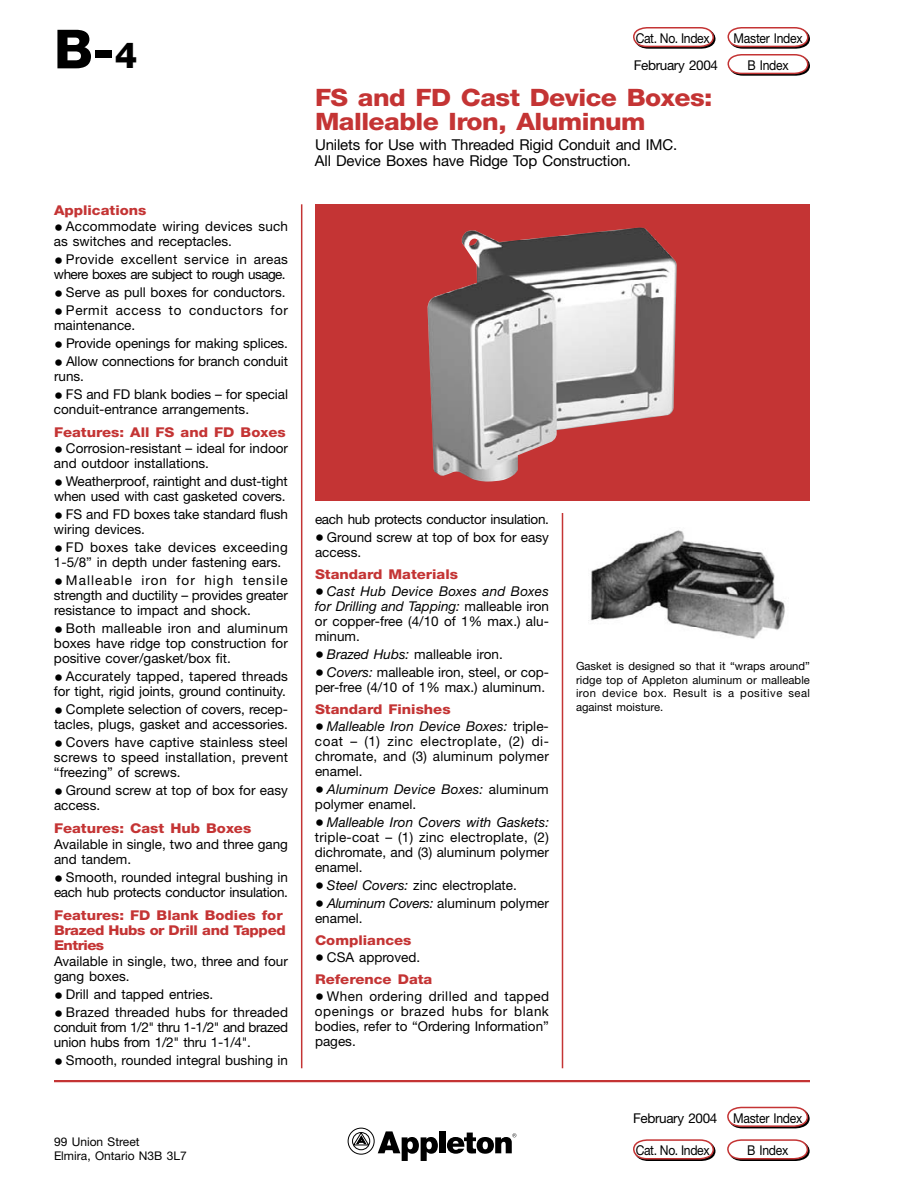
<style>
.page{position:relative;width:918px;height:1188px;background:#fff}
.page>*{position:absolute;margin:0;border:0;box-sizing:border-box;transform-origin:0 0}
.t1{font:800 54px "Helvetica Neue";color:#000}
.t2{font:800 24px/24px "Helvetica Neue";letter-spacing:-.02em;color:#c43434;scale:1.1 1}
.t3{font:15px/15.8px "Helvetica Neue";letter-spacing:-.01em;color:#000}
.t4{font:13.5px/15px "Helvetica Neue";color:#000}
.t5{font:800 13.5px/22.5px "Helvetica Neue";color:#c43434;scale:1.1 1}
.t6{font:13.5px/15px "Helvetica Neue";letter-spacing:-.02em;color:#000}
.t7{font:13.5px/15px "Helvetica Neue";letter-spacing:.025em;color:#000}
.t8{font:800 13.5px/15px "Helvetica Neue";letter-spacing:-.02em;color:#c43434;scale:1.1 1}
.t9{font:13.5px/15px "Helvetica Neue";letter-spacing:.045em;color:#000}
.t10{font:13.5px/27px "Helvetica Neue";letter-spacing:-.02em;color:#000;text-align:center;scale:.9 1}
.t11{font:13.5px "Helvetica Neue";letter-spacing:-.025em;color:#000}
.t12{font:13.5px "Helvetica Neue";letter-spacing:-.03em;color:#000;scale:.9 1}
.t13{font:13.5px "Helvetica Neue";color:#000;scale:.9 1}
.t14{font:12px/13.5px "Helvetica Neue";color:#000}
.t15{font:11.25px/13.5px "Helvetica Neue";letter-spacing:.04em;color:#000;text-align:justify}
.s1{font-size:36px}
.s2{font-size:18px}
.s3{font-style:italic}
.s4{font-weight:400;font-size:18px;color:#000}
.s5{font-weight:400;color:#000}
</style>
<div class="page">
<div style="left:439px;top:1131px;width:7px;height:22px;background:#000"></div>
<svg style="left:447px;top:1133px;width:69px;height:21px"></svg>
<svg style="left:348px;top:1128px;width:90px;height:33px"></svg>
<hr style="left:54px;top:1080px;width:756px;height:2px;background:#c43434">
<svg style="left:727px;top:27px;width:83px;height:48px"></svg>
<svg style="left:633px;top:27px;width:83px;height:21px"></svg>
<svg style="left:633px;top:1139px;width:83px;height:21px"></svg>
<svg style="left:727px;top:1106px;width:83px;height:22px"></svg>
<svg style="left:727px;top:1139px;width:83px;height:21px"></svg>
<hr style="left:562px;top:513px;width:1px;height:555px;background:#c43434">
<hr style="left:301px;top:204px;width:1px;height:864px;background:#c43434">
<div style="left:315px;top:204px;width:495px;height:297px;background:#c43434"></div>
<img style="left:428px;top:228px;width:249px;height:254px">
<img style="left:590px;top:530px;width:195px;height:109px">
<h1 class="t1" style="left:54px;top:17px;width:85px">B-<span class="s1">4</span></h1>
<p class="t5" style="left:54px;top:199px;width:86px">Applications</p>
<p class="t4" style="left:54px;top:219px;width:236px"><span class="s2">•</span> Accommodate wiring devices such as switches and receptacles.</p>
<p class="t4" style="left:54px;top:252px;width:236px"><span class="s2">•</span> Provide excellent service in areas where boxes are subject to rough usage.</p>
<p class="t4" style="left:54px;top:285px;width:233px"><span class="s2">•</span> Serve as pull boxes for conductors.</p>
<p class="t9" style="left:54px;top:303px;width:235px"><span class="s2">•</span> Permit access to conductors for maintenance.</p>
<p class="t4" style="left:54px;top:336px;width:235px"><span class="s2">•</span> Provide openings for making splices.</p>
<p class="t4" style="left:54px;top:354px;width:236px"><span class="s2">•</span> Allow connections for branch conduit runs.</p>
<p class="t4" style="left:54px;top:387px;width:236px"><span class="s2">•</span> FS and FD blank bodies – for special conduit-entrance arrangements.</p>
<p class="t5" style="left:54px;top:421px;width:212px">Features: All FS and FD Boxes</p>
<p class="t4" style="left:54px;top:441px;width:236px"><span class="s2">•</span> Corrosion-resistant – ideal for indoor and outdoor installations.</p>
<p class="t4" style="left:54px;top:474px;width:235px"><span class="s2">•</span> Weatherproof, raintight and dust-tight when used with cast gasketed covers.</p>
<p class="t4" style="left:54px;top:507px;width:236px"><span class="s2">•</span> FS and FD boxes take standard flush wiring devices.</p>
<p class="t7" style="left:54px;top:540px;width:235px"><span class="s2">•</span> FD boxes take devices exceeding<br>1-5/8” in depth under fastening ears.</p>
<p class="t4" style="left:54px;top:573px;width:235px;text-align:justify"><span class="s2">•</span> Malleable iron for high tensile strength and ductility – provides greater resistance to impact and shock.</p>
<p class="t4" style="left:54px;top:621px;width:235px;text-align:justify"><span class="s2">•</span> Both malleable iron and aluminum boxes have ridge top construction for positive cover/gasket/box fit.</p>
<p class="t4" style="left:54px;top:669px;width:236px"><span class="s2">•</span> Accurately tapped, tapered threads for tight, rigid joints, ground continuity.</p>
<p class="t4" style="left:54px;top:702px;width:236px"><span class="s2">•</span> Complete selection of covers, recep&shy;tacles, plugs, gasket and accessories.</p>
<p class="t4" style="left:54px;top:735px;width:236px;text-align:justify"><span class="s2">•</span> Covers have captive stainless steel screws to speed installation, prevent “freezing” of screws.</p>
<p class="t4" style="left:54px;top:783px;width:235px"><span class="s2">•</span> Ground screw at top of box for easy access.</p>
<p class="t5" style="left:54px;top:817px;width:181px">Features: Cast Hub Boxes</p>
<p class="t4" style="left:54px;top:837px;width:236px">Available in single, two and three gang and tandem.</p>
<p class="t6" style="left:54px;top:870px;width:236px"><span class="s2">•</span> Smooth, rounded integral bushing in each hub protects conductor insulation.</p>
<p class="t8" style="left:54px;top:907px;width:212px">Features: FD Blank Bodies for<br>Brazed Hubs or Drill and Tapped<br>Entries</p>
<p class="t4" style="left:54px;top:954px;width:235px">Available in single, two, three and four gang boxes.</p>
<p class="t4" style="left:54px;top:987px;width:161px"><span class="s2">•</span> Drill and tapped entries.</p>
<p class="t4" style="left:54px;top:1005px;width:236px;text-align:justify"><span class="s2">•</span> Brazed threaded hubs for threaded conduit from 1/2" thru 1-1/2" and brazed union hubs from 1/2" thru 1-1/4".</p>
<p class="t4" style="left:54px;top:1053px;width:236px"><span class="s2">•</span> Smooth, rounded integral bushing in</p>
<p class="t14" style="left:54px;top:1135px;width:134px">99 Union Street<br>Elmira, Ontario N3B 3L7</p>
<p class="t12" style="left:636px;top:30px;width:84px">Cat. No. Index</p>
<p class="t11" style="left:634px;top:57px;width:86px">February 2004</p>
<h2 class="t2" style="left:315px;top:86px;width:363px">FS and FD Cast Device Boxes:<br>Malleable Iron, Aluminum</h2>
<p class="t3" style="left:315px;top:137px;width:364px">Unilets for Use with Threaded Rigid Conduit and IMC.<br>All Device Boxes have Ridge Top Construction.</p>
<p class="t10" style="left:734px;top:24px;width:78px">Master Index<br>B Index</p>
<p class="t6" style="left:315px;top:511px;width:236px">each hub protects conductor insulation.</p>
<p class="t4" style="left:315px;top:529px;width:235px"><span class="s2">•</span> Ground screw at top of box for easy access.</p>
<p class="t5" style="left:315px;top:563px;width:132px">Standard Materials</p>
<p class="t4" style="left:315px;top:583px;width:236px;text-align:justify"><span class="s2">•</span> <span class="s3">Cast Hub Device Boxes and Boxes for Drilling and Tapping:</span> malleable iron or copper-free (4/10 of 1% max.) alu&shy;minum.</p>
<p class="t4" style="left:315px;top:646px;width:189px"><span class="s2">•</span> <span class="s3">Brazed Hubs:</span> malleable iron.</p>
<p class="t4" style="left:315px;top:664px;width:236px"><span class="s2">•</span> <span class="s3">Covers:</span> malleable iron, steel, or cop&shy;per-free (4/10 of 1% max.) aluminum.</p>
<p class="t5" style="left:315px;top:698px;width:125px">Standard Finishes</p>
<p class="t4" style="left:315px;top:718px;width:236px;text-align:justify"><span class="s2">•</span> <span class="s3">Malleable Iron Device Boxes:</span> triple&shy;coat – (1) zinc electroplate, (2) di&shy;chromate, and (3) aluminum polymer enamel.</p>
<p class="t4" style="left:315px;top:781px;width:235px"><span class="s2">•</span> <span class="s3">Aluminum Device Boxes:</span> aluminum polymer enamel.</p>
<p class="t4" style="left:315px;top:814px;width:236px;text-align:justify"><span class="s2">•</span> <span class="s3">Malleable Iron Covers with Gaskets: </span>triple-coat – (1) zinc electroplate, (2) dichromate, and (3) aluminum polymer enamel.</p>
<p class="t4" style="left:315px;top:877px;width:203px"><span class="s2">•</span> <span class="s3">Steel Covers:</span> zinc electroplate.</p>
<p class="t4" style="left:315px;top:895px;width:235px"><span class="s2">•</span> <span class="s3">Aluminum Covers:</span> aluminum polymer enamel.</p>
<p class="t5" style="left:315px;top:929px;width:89px">Compliances</p>
<p class="t5" style="left:315px;top:946px;width:108px"><span class="s4">•</span> <span class="s5">CSA approved.<br></span>Reference Data</p>
<p class="t4" style="left:315px;top:988px;width:236px;text-align:justify"><span class="s2">•</span> When ordering drilled and tapped openings or brazed hubs for blank bodies, refer to “Ordering Information” pages.</p>
<p class="t15" style="left:576px;top:659px;width:236px">Gasket is designed so that it “wraps around” ridge top of Appleton aluminum or malleable iron device box. Result is a positive seal against moisture.</p>
<p class="t11" style="left:633px;top:1110px;width:86px">February 2004</p>
<p class="t12" style="left:636px;top:1142px;width:84px">Cat. No. Index</p>
<p class="t10" style="left:733px;top:1104px;width:78px">Master Index</p>
<p class="t13" style="left:747px;top:1142px;width:47px">B Index</p>
</div>
